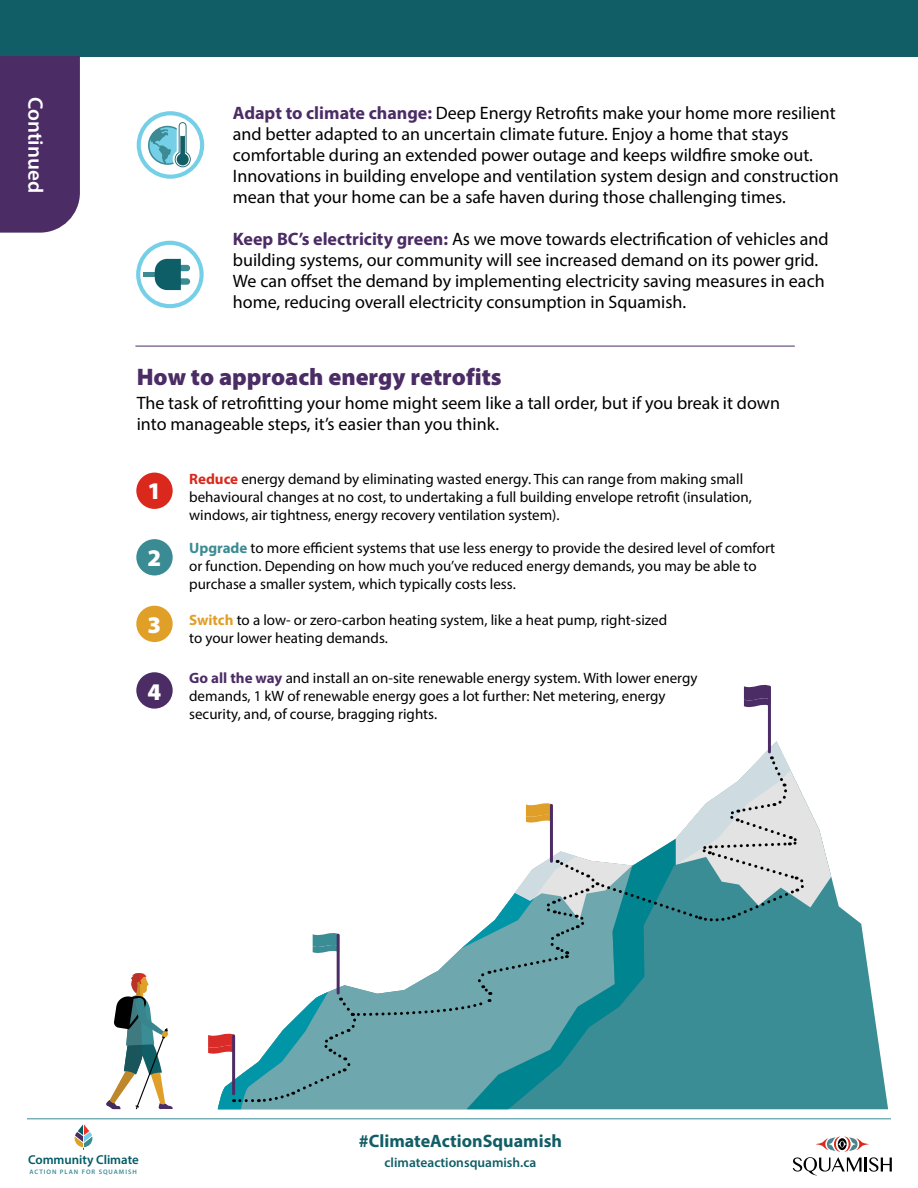
<style>
.page{position:relative;width:918px;height:1188px;background:#fff}
.page>*{position:absolute;margin:0;border:0;box-sizing:border-box;transform-origin:0 0}
.t1{font:900 24px "Myriad Pro";color:#4b2c65}
.t2{font:900 24px "Myriad Pro";color:#fff}
.t3{font:600 21px "Myriad Pro";color:#fff}
.t4{font:18px/21px "Myriad Pro";color:#000}
.t5{font:700 18px "Myriad Pro";color:#125e66}
.t6{font:15px/18px "Myriad Pro";color:#000}
.t7{font:600 13.5px "Myriad Pro";color:#125e66}
.t8{font:600 12.9px "Myriad Pro";color:#005b65}
.t9{font:600 6.6px "Myriad Pro";letter-spacing:.15em;color:#3a8b94}
.s1{font-weight:700;color:#4b2c65}
.s2{font-weight:700;color:#da291c}
.s3{font-weight:700;color:#3b8b94}
.s4{font-weight:700;color:#e09f26}
</style>
<div class="page">
<svg style="left:793px;top:1137px;width:99px;height:38px"></svg>
<div style="left:0;top:0;width:918px;height:56px;background:#115e67"></div>
<svg style="left:831px;top:876px;width:57px;height:233px;fill:#3a8c95"></svg>
<svg style="left:106px;top:973px;width:67px;height:136px"></svg>
<svg style="left:137px;top:111px;width:67px;height:68px"></svg>
<svg style="left:136px;top:241px;width:68px;height:67px"></svg>
<div style="left:0;top:56px;width:80px;height:177px;background:#4b2c65"></div>
<svg style="left:75px;top:1124px;width:17px;height:26px"></svg>
<hr style="left:27px;top:1119px;width:864px;height:1px;background:#3a8c95">
<hr style="left:135px;top:346px;width:660px;height:1px;background:#4b2c65">
<div style="left:136px;top:473px;width:37px;height:36px;background:#da291c;border-radius:50%"></div>
<div style="left:136px;top:539px;width:37px;height:36px;background:#3b8b94;border-radius:50%"></div>
<div style="left:136px;top:606px;width:37px;height:36px;background:#e09f26;border-radius:50%"></div>
<div style="left:136px;top:672px;width:37px;height:37px;background:#4b2c65;border-radius:50%"></div>
<svg style="left:744px;top:684px;width:26px;height:26px"></svg>
<hr style="left:768px;top:687px;width:3px;height:65px;background:#4b2c65">
<svg style="left:208px;top:741px;width:623px;height:368px"></svg>
<hr style="left:232px;top:1036px;width:3px;height:58px;background:#4b2c65">
<p class="t3" style="left:49px;top:97px;width:97px;rotate:90deg">Continued</p>
<p class="t4" style="left:233px;top:103px;width:607px"><span class="s1">Adapt to climate change:</span> Deep Energy Retrofits make your home more resilient and better adapted to an uncertain climate future. Enjoy a home that stays comfortable during an extended power outage and keeps wildfire smoke out.<br>Innovations in building envelope and ventilation system design and construction mean that your home can be a safe haven during those challenging times.</p>
<p class="t4" style="left:233px;top:229px;width:597px"><span class="s1">Keep BC’s electricity green:</span> As we move towards electrification of vehicles and building systems, our community will see increased demand on its power grid.<br>We can offset the demand by implementing electricity saving measures in each home, reducing overall electricity consumption in Squamish.</p>
<h1 class="t1" style="left:137px;top:361px;width:367px">How to approach energy retrofits</h1>
<p class="t4" style="left:137px;top:393px;width:645px">The task of retrofitting your home might seem like a tall order, but if you break it down into manageable steps, it’s easier than you think.</p>
<h1 class="t2" style="left:148px;top:475px;width:15px">1</h1>
<h1 class="t2" style="left:148px;top:542px;width:15px">2</h1>
<h1 class="t2" style="left:148px;top:609px;width:15px">3</h1>
<h1 class="t2" style="left:148px;top:676px;width:15px">4</h1>
<p class="t6" style="left:189px;top:469px;width:564px"><span class="s2">Reduce</span> energy demand by eliminating wasted energy. This can range from making small behavioural changes at no cost, to undertaking a full building envelope retrofit (insulation, windows, air tightness, energy recovery ventilation system).</p>
<p class="t6" style="left:189px;top:538px;width:588px"><span class="s3">Upgrade</span> to more efficient systems that use less energy to provide the desired level of comfort or function. Depending on how much you’ve reduced energy demands, you may be able to purchase a smaller system, which typically costs less.</p>
<p class="t6" style="left:189px;top:610px;width:479px"><span class="s4">Switch</span> to a low- or zero-carbon heating system, like a heat pump, right-sized to your lower heating demands.</p>
<p class="t6" style="left:189px;top:669px;width:510px"><span class="s1">Go all the way</span> and install an on-site renewable energy system. With lower energy demands, 1 kW of renewable energy goes a lot further: Net metering, energy security, and, of course, bragging rights.</p>
<p class="t5" style="left:359px;top:1129px;width:205px">#ClimateActionSquamish</p>
<p class="t8" style="left:28px;top:1151px;width:112px">Community Climate</p>
<p class="t9" style="left:30px;top:1167px;width:109px">ACTION PLAN FOR SQUAMISH</p>
<p class="t7" style="left:385px;top:1154px;width:153px">climateactionsquamish.ca</p>
</div>
